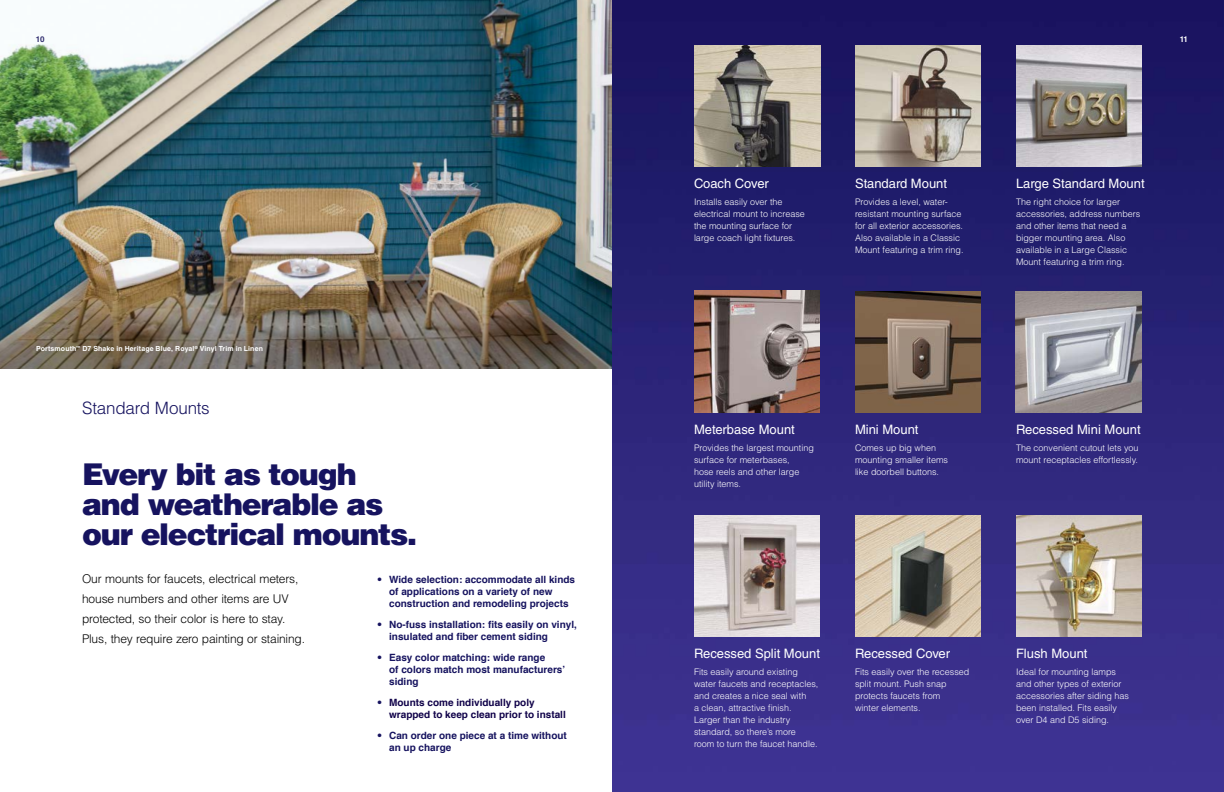
<style>
.page{position:relative;width:1224px;height:792px;background:#fff}
.page>*{position:absolute;margin:0;border:0;box-sizing:border-box;transform-origin:0 0}
.t1{font:900 30px/30px "Helvetica LT Std";letter-spacing:-.045em;color:#16135f}
.t2{font:300 17px "Helvetica LT Std";letter-spacing:-.01em;color:#16135f}
.t3{font:13px "Helvetica LT Std";color:#fff}
.t4{font:300 12px/20px "Helvetica LT Std";letter-spacing:-.015em;color:#000}
.t5{font:700 10px/12px "Helvetica";color:#16135f}
.t6{font:700 10px/12px "Helvetica";color:#100249}
.t7{font:300 9px/12px "Helvetica LT Std";color:#fff}
.t8{font:700 8px "Helvetica LT Std";color:#302d6e}
.t9{font:700 8px "Helvetica LT Std";color:#fff}
.t10{font:700 7px "Helvetica LT Std";letter-spacing:.015em;color:#fff}
.s1{font-weight:300}
.s2{font-weight:300;color:#16135f}
</style>
<div class="page">
<img style="left:0;top:0;width:612px;height:369px">
<img style="left:612px;top:0;width:612px;height:792px">
<img style="left:694px;top:291px;width:126px;height:122px">
<img style="left:694px;top:45px;width:126px;height:122px">
<img style="left:855px;top:45px;width:126px;height:122px">
<img style="left:1016px;top:45px;width:126px;height:122px">
<img style="left:855px;top:291px;width:126px;height:122px">
<img style="left:1016px;top:291px;width:126px;height:122px">
<img style="left:694px;top:515px;width:126px;height:122px">
<img style="left:855px;top:515px;width:126px;height:122px">
<img style="left:1016px;top:515px;width:126px;height:122px">
<p class="t8" style="left:36px;top:34px;width:10px">10</p>
<p class="t9" style="left:1180px;top:34px;width:10px">11</p>
<p class="t10" style="left:36px;top:344px;width:229px">Portsmouth<sup>™</sup> D7 Shake in Heritage Blue, Royal<sup>®</sup> Vinyl Trim in Linen</p>
<h2 class="t2" style="left:82px;top:398px;width:129px">Standard Mounts</h2>
<h1 class="t1" style="left:82px;top:458px;width:337px">Every bit as tough and weatherable as our electrical mounts.</h1>
<h3 class="t4" style="left:82px;top:568px;width:225px">Our mounts for faucets, electrical meters, house numbers and other items are UV protected, so their color is here to stay.<br>Plus, they require zero painting or staining.</h3>
<p class="t5" style="left:389px;top:573px;width:188px;text-indent:-12px"><span class="s1">•</span> Wide selection: accommodate all kinds of applications on a variety of new construction and remodeling projects</p>
<p class="t5" style="left:389px;top:618px;width:189px;text-indent:-12px"><span class="s1">•</span> No-fuss installation: fits easily on vinyl, insulated and fiber cement siding</p>
<p class="t5" style="left:389px;top:651px;width:178px;text-indent:-12px"><span class="s1">•</span> Easy color matching: wide range<br>of colors match most manufacturers’ siding</p>
<p class="t6" style="left:389px;top:696px;width:178px;text-indent:-12px"><span class="s2">•</span> Mounts come individually poly wrapped to keep clean prior to install</p>
<p class="t5" style="left:389px;top:729px;width:179px;text-indent:-12px"><span class="s1">•</span> Can order one piece at a time without an up charge</p>
<h3 class="t3" style="left:694px;top:176px;width:76px">Coach Cover</h3>
<p class="t7" style="left:694px;top:196px;width:112px">Installs easily over the electrical mount to increase the mounting surface for large coach light fixtures.</p>
<h3 class="t3" style="left:855px;top:176px;width:94px">Standard Mount</h3>
<p class="t7" style="left:855px;top:196px;width:110px">Provides a level, water&shy;resistant mounting surface for all exterior accessories.<br>Also available in a Classic<br>Mount featuring a trim ring.</p>
<h3 class="t3" style="left:1016px;top:176px;width:130px">Large Standard Mount</h3>
<p class="t7" style="left:1016px;top:196px;width:126px">The right choice for larger accessories, address numbers and other items that need a bigger mounting area. Also available in a Large Classic<br>Mount featuring a trim ring.</p>
<h3 class="t3" style="left:694px;top:422px;width:102px">Meterbase Mount</h3>
<p class="t7" style="left:694px;top:442px;width:121px">Provides the largest mounting surface for meterbases,<br>hose reels and other large utility items.</p>
<h3 class="t3" style="left:855px;top:422px;width:65px">Mini Mount</h3>
<p class="t7" style="left:855px;top:442px;width:95px">Comes up big when mounting smaller items like doorbell buttons.</p>
<h3 class="t3" style="left:1016px;top:422px;width:126px">Recessed Mini Mount</h3>
<p class="t7" style="left:1016px;top:442px;width:124px">The convenient cutout lets you mount receptacles effortlessly.</p>
<h3 class="t3" style="left:694px;top:646px;width:127px">Recessed Split Mount</h3>
<p class="t7" style="left:694px;top:666px;width:126px">Fits easily around existing water faucets and receptacles, and creates a nice seal with<br>a clean, attractive finish.<br>Larger than the industry standard, so there’s more room to turn the faucet handle.</p>
<h3 class="t3" style="left:855px;top:646px;width:97px">Recessed Cover</h3>
<p class="t7" style="left:855px;top:666px;width:116px">Fits easily over the recessed split mount. Push snap protects faucets from<br>winter elements.</p>
<h3 class="t3" style="left:1016px;top:646px;width:73px">Flush Mount</h3>
<p class="t7" style="left:1016px;top:666px;width:115px">Ideal for mounting lamps and other types of exterior accessories after siding has been installed. Fits easily over D4 and D5 siding.</p>
</div>
